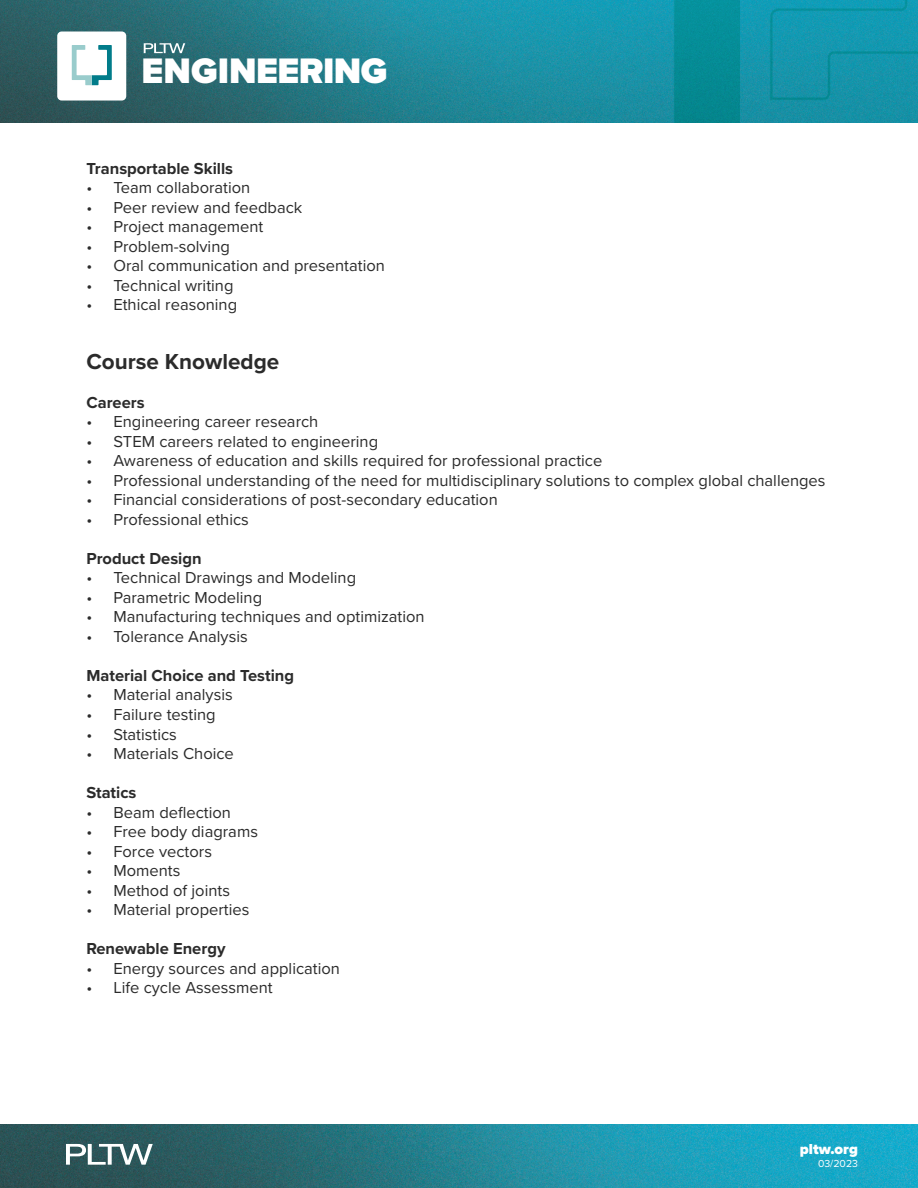
<style>
.page{position:relative;width:918px;height:1188px;background:#fff}
.page>*{position:absolute;margin:0;border:0;box-sizing:border-box;transform-origin:0 0}
.t1{font:900 36.75px "Proxima Nova";letter-spacing:-.015em;color:#fff}
.t2{font:700 22.5px "Proxima Nova";color:#2b2b2b}
.t3{font:16.5px "Proxima Nova";color:#2b2b2b}
.t4{font:700 16.5px "Proxima Nova";color:#2b2b2b}
.t5{font:900 15px "Proxima Nova";color:#fff}
.t6{font:10.5px "Proxima Nova";color:#fff}
</style>
<div class="page">
<img style="left:0;top:1124px;width:918px;height:64px">
<img style="left:0;top:0;width:918px;height:123px">
<svg style="left:144px;top:43px;width:41px;height:10px"></svg>
<div style="left:57px;top:32px;width:69px;height:69px;background:#fff;border-radius:4px"></div>
<svg style="left:72px;top:45px;width:40px;height:40px"></svg>
<svg style="left:66px;top:1144px;width:87px;height:21px"></svg>
<h1 class="t1" style="left:142px;top:44px;width:247px">ENGINEERING</h1>
<p class="t4" style="left:86px;top:156px;width:148px">Transportable Skills</p>
<p class="t3" style="left:86px;top:176px;width:165px">• Team collaboration</p>
<p class="t3" style="left:86px;top:195px;width:218px">• Peer review and feedback</p>
<p class="t3" style="left:86px;top:215px;width:178px">• Project management</p>
<p class="t3" style="left:86px;top:234px;width:145px">• Problem-solving</p>
<p class="t3" style="left:86px;top:254px;width:300px">• Oral communication and presentation</p>
<p class="t3" style="left:86px;top:273px;width:149px">• Technical writing</p>
<p class="t3" style="left:86px;top:293px;width:152px">• Ethical reasoning</p>
<h2 class="t2" style="left:86px;top:345px;width:194px">Course Knowledge</h2>
<p class="t4" style="left:86px;top:390px;width:60px">Careers</p>
<p class="t3" style="left:86px;top:410px;width:234px">• Engineering career research</p>
<p class="t3" style="left:86px;top:429px;width:293px">• STEM careers related to engineering</p>
<p class="t3" style="left:86px;top:449px;width:517px">• Awareness of education and skills required for professional practice</p>
<p class="t3" style="left:86px;top:468px;width:741px">• Professional understanding of the need for multidisciplinary solutions to complex global challenges</p>
<p class="t3" style="left:86px;top:488px;width:413px">• Financial considerations of post-secondary education</p>
<p class="t3" style="left:86px;top:507px;width:164px">• Professional ethics</p>
<p class="t4" style="left:86px;top:546px;width:117px">Product Design</p>
<p class="t3" style="left:86px;top:566px;width:271px">• Technical Drawings and Modeling</p>
<p class="t3" style="left:86px;top:585px;width:177px">• Parametric Modeling</p>
<p class="t3" style="left:86px;top:605px;width:340px">• Manufacturing techniques and optimization</p>
<p class="t3" style="left:86px;top:624px;width:163px">• Tolerance Analysis</p>
<p class="t4" style="left:86px;top:663px;width:209px">Material Choice and Testing</p>
<p class="t3" style="left:86px;top:683px;width:148px">• Material analysis</p>
<p class="t3" style="left:86px;top:702px;width:131px">• Failure testing</p>
<p class="t3" style="left:86px;top:722px;width:92px">• Statistics</p>
<p class="t3" style="left:86px;top:741px;width:149px">• Materials Choice</p>
<p class="t4" style="left:86px;top:780px;width:52px">Statics</p>
<p class="t3" style="left:86px;top:800px;width:146px">• Beam deflection</p>
<p class="t3" style="left:86px;top:819px;width:173px">• Free body diagrams</p>
<p class="t3" style="left:86px;top:839px;width:127px">• Force vectors</p>
<p class="t3" style="left:86px;top:858px;width:96px">• Moments</p>
<p class="t3" style="left:86px;top:878px;width:145px">• Method of joints</p>
<p class="t3" style="left:86px;top:897px;width:165px">• Material properties</p>
<p class="t4" style="left:86px;top:936px;width:141px">Renewable Energy</p>
<p class="t3" style="left:86px;top:956px;width:255px">• Energy sources and application</p>
<p class="t3" style="left:86px;top:975px;width:188px">• Life cycle Assessment</p>
<p class="t5" style="left:800px;top:1138px;width:60px">pltw.org</p>
<p class="t6" style="left:818px;top:1156px;width:42px">03/2023</p>
</div>
